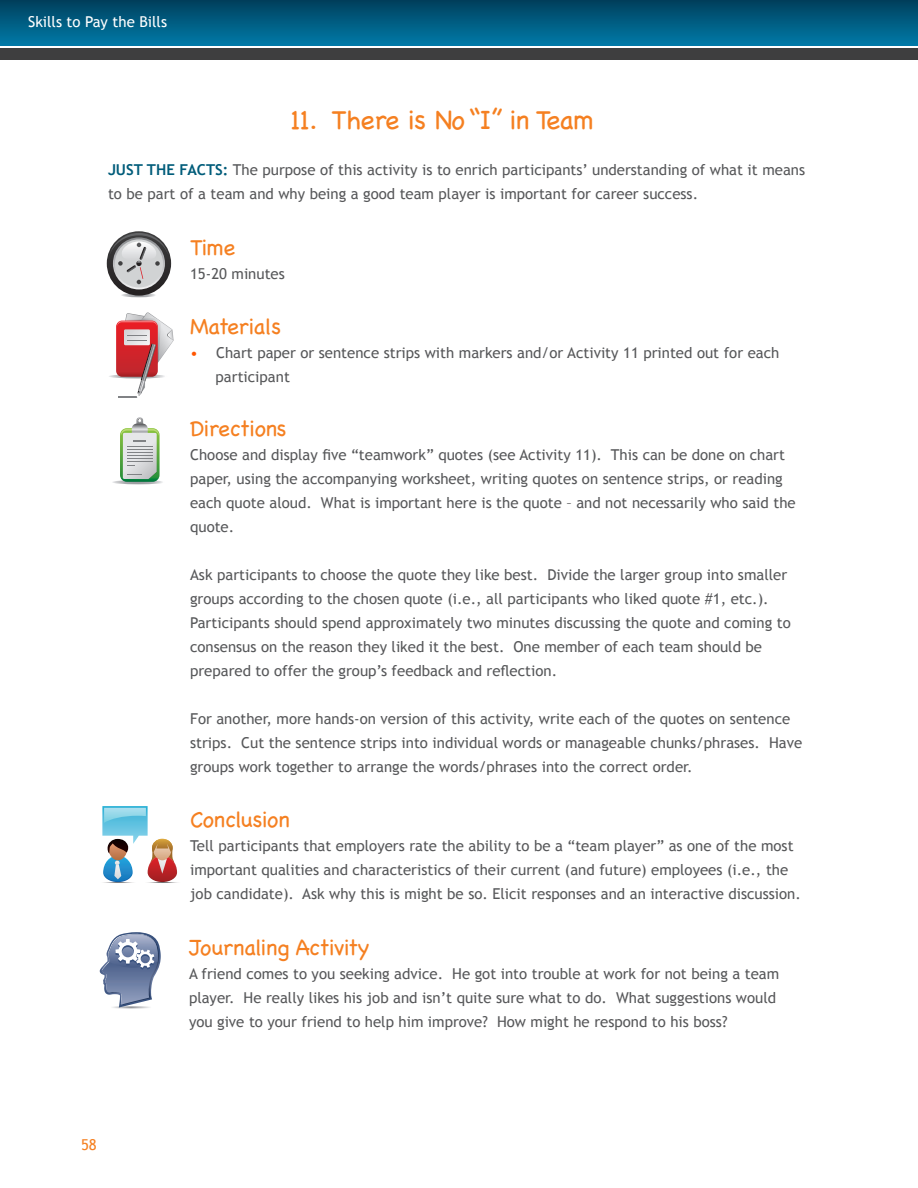
<style>
.page{position:relative;width:918px;height:1188px;background:#fff}
.page>*{position:absolute;margin:0;border:0;box-sizing:border-box;transform-origin:0 0}
.t1{font:27px "Chalkboard";letter-spacing:-.025em;color:#f58021}
.t2{font:22.5px "Chalkboard";letter-spacing:-.02em;color:#f58021}
.t3{font:15px/24px "Trebuchet MS";color:#57585a}
.t4{font:15px "Trebuchet MS";color:#fff}
.t5{font:15px "Trebuchet MS";color:#f58021}
.s1{font-weight:700;color:#005c7a}
.s2{color:#f50}
</style>
<div class="page">
<div style="left:0;top:0;width:918px;height:46px;background:linear-gradient(to bottom,#00405c,#0079a7)"></div>
<div style="left:0;top:48px;width:918px;height:12px;background:#3e3e3f"></div>
<svg style="left:121px;top:293px;width:34px;height:4px"></svg>
<svg style="left:107px;top:231px;width:64px;height:65px"></svg>
<div style="left:115px;top:239px;width:48px;height:49px;background:#d1d3d4;border-radius:50%"></div>
<svg style="left:109px;top:233px;width:60px;height:51px"></svg>
<svg style="left:112px;top:417px;width:51px;height:67px"></svg>
<svg style="left:102px;top:806px;width:76px;height:77px"></svg>
<svg style="left:100px;top:932px;width:61px;height:76px"></svg>
<svg style="left:109px;top:312px;width:65px;height:86px"></svg>
<p class="t4" style="left:28px;top:13px;width:140px">Skills to Pay the Bills</p>
<h3 class="t1" style="left:291px;top:104px;width:304px">11. There is No “I” in Team</h3>
<p class="t3" style="left:108px;top:158px;width:699px"><span class="s1">JUST THE FACTS:</span> The purpose of this activity is to enrich participants’ understanding of what it means to be part of a team and why being a good team player is important for career success.</p>
<h4 class="t2" style="left:190px;top:234px;width:47px">Time</h4>
<p class="t3" style="left:190px;top:262px;width:96px">15-20 minutes</p>
<h4 class="t2" style="left:190px;top:313px;width:92px">Materials</h4>
<p class="t3" style="left:216px;top:341px;width:565px;text-indent:-26px"><span class="s2">•</span> Chart paper or sentence strips with markers and/or Activity 11 printed out for each participant</p>
<h4 class="t2" style="left:190px;top:415px;width:98px">Directions</h4>
<p class="t3" style="left:190px;top:443px;width:607px">Choose and display five “teamwork” quotes (see Activity 11). This can be done on chart paper, using the accompanying worksheet, writing quotes on sentence strips, or reading each quote aloud. What is important here is the quote – and not necessarily who said the quote.</p>
<p class="t3" style="left:190px;top:563px;width:602px">Ask participants to choose the quote they like best. Divide the larger group into smaller groups according to the chosen quote (i.e., all participants who liked quote #1, etc.).<br>Participants should spend approximately two minutes discussing the quote and coming to consensus on the reason they liked it the best. One member of each team should be prepared to offer the group’s feedback and reflection.</p>
<p class="t3" style="left:190px;top:707px;width:614px">For another, more hands-on version of this activity, write each of the quotes on sentence strips. Cut the sentence strips into individual words or manageable chunks/phrases. Have groups work together to arrange the words/phrases into the correct order.</p>
<h4 class="t2" style="left:190px;top:806px;width:101px">Conclusion</h4>
<p class="t3" style="left:190px;top:834px;width:612px">Tell participants that employers rate the ability to be a “team player” as one of the most important qualities and characteristics of their current (and future) employees (i.e., the job candidate). Ask why this is might be so. Elicit responses and an interactive discussion.</p>
<h4 class="t2" style="left:189px;top:934px;width:182px">Journaling Activity</h4>
<p class="t3" style="left:189px;top:962px;width:592px">A friend comes to you seeking advice. He got into trouble at work for not being a team player. He really likes his job and isn’t quite sure what to do. What suggestions would you give to your friend to help him improve? How might he respond to his boss?</p>
<p class="t5" style="left:81px;top:1136px;width:17px">58</p>
</div>
